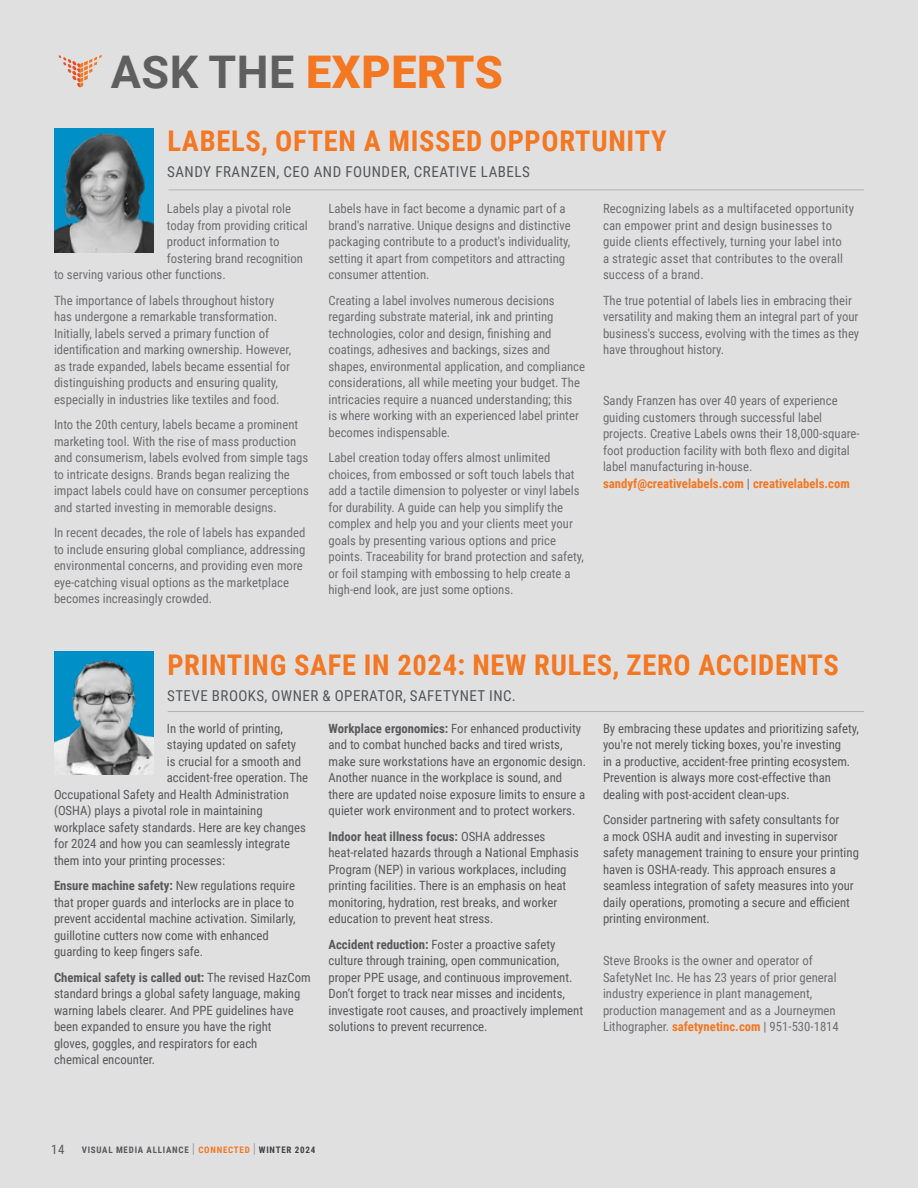
<style>
.page{position:relative;width:918px;height:1188px;background:#e1e0e1}
.page>*{position:absolute;margin:0;border:0;box-sizing:border-box;transform-origin:0 0}
._01_-_Body{font:900 45px "Roboto";letter-spacing:.015em;color:#f47722}
._01_-_Body-2{font:700 28.5px "Roboto Condensed";letter-spacing:.025em;color:#f47722}
._01_-_Body-3{font:15px "Roboto Condensed";letter-spacing:.035em;color:#53575a}
.t1{font:12.9px "Roboto Condensed";color:#58595b}
._06_-_VMA_Body{font:12.75px/16.5px "Roboto Condensed";color:#6d6e71}
._06_-_VMA_Body-2{font:12.75px/16.5px "Roboto Condensed";color:#58595b}
.t2{font:700 9px "Roboto Condensed";letter-spacing:.085em;color:#58595b}
.s1{font-weight:700;color:#605f60}
.s2{font-weight:700;color:#f47722}
.s3{font-weight:700}
.s4{font-weight:400;font-size:13.5px;color:#939598}
.s5{color:#f47722}
.s6{color:#414042}
</style>
<div class="page">
<hr style="left:168px;top:711px;width:696px;height:1px;background:#b1b4b6">
<hr style="left:168px;top:190px;width:696px;height:1px;background:#b1b4b6">
<img style="left:54px;top:129px;width:99px;height:123px">
<img style="left:54px;top:651px;width:99px;height:124px">
<svg style="left:59px;top:55px;width:43px;height:33px"></svg>
<p class="_01_-_Body" style="left:111px;top:40px;width:394px"><span class="s1">ASK THE</span> EXPERTS</p>
<p class="_01_-_Body-2" style="left:167px;top:121px;width:501px">LABELS, OFTEN A MISSED OPPORTUNITY</p>
<p class="_01_-_Body-3" style="left:167px;top:161px;width:364px">SANDY FRANZEN, CEO AND FOUNDER, CREATIVE LABELS</p>
<p class="_06_-_VMA_Body" style="left:167px;top:200px;width:126px">Labels play a pivotal role</p>
<p class="_06_-_VMA_Body" style="left:167px;top:216px;width:142px">today from providing critical</p>
<p class="_06_-_VMA_Body" style="left:167px;top:233px;width:114px">product information to</p>
<p class="_06_-_VMA_Body" style="left:167px;top:249px;width:138px">fostering brand recognition</p>
<p class="_06_-_VMA_Body" style="left:54px;top:266px;width:173px">to serving various other functions.</p>
<p class="_06_-_VMA_Body" style="left:54px;top:291px;width:239px">The importance of labels throughout history has undergone a remarkable transformation.<br>Initially, labels served a primary function of identification and marking ownership. However, as trade expanded, labels became essential for distinguishing products and ensuring quality, especially in industries like textiles and food.</p>
<p class="_06_-_VMA_Body" style="left:54px;top:416px;width:256px">Into the 20th century, labels became a prominent marketing tool. With the rise of mass production and consumerism, labels evolved from simple tags to intricate designs. Brands began realizing the impact labels could have on consumer perceptions and started investing in memorable designs.</p>
<p class="_06_-_VMA_Body" style="left:54px;top:524px;width:253px">In recent decades, the role of labels has expanded to include ensuring global compliance, addressing environmental concerns, and providing even more eye-catching visual options as the marketplace becomes increasingly crowded.</p>
<p class="_06_-_VMA_Body" style="left:328px;top:200px;width:244px">Labels have in fact become a dynamic part of a brand's narrative. Unique designs and distinctive packaging contribute to a product's individuality, setting it apart from competitors and attracting consumer attention.</p>
<p class="_06_-_VMA_Body" style="left:328px;top:291px;width:258px">Creating a label involves numerous decisions regarding substrate material, ink and printing technologies, color and design, finishing and coatings, adhesives and backings, sizes and shapes, environmental application, and compliance considerations, all while meeting your budget. The intricacies require a nuanced understanding; this<br>is where working with an experienced label printer becomes indispensable.</p>
<p class="_06_-_VMA_Body" style="left:328px;top:449px;width:257px">Label creation today offers almost unlimited choices, from embossed or soft touch labels that add a tactile dimension to polyester or vinyl labels for durability. A guide can help you simplify the complex and help you and your clients meet your goals by presenting various options and price points. Traceability for brand protection and safety, or foil stamping with embossing to help create a high-end look, are just some options.</p>
<p class="_06_-_VMA_Body" style="left:603px;top:200px;width:253px">Recognizing labels as a multifaceted opportunity can empower print and design businesses to guide clients effectively, turning your label into<br>a strategic asset that contributes to the overall success of a brand.</p>
<p class="_06_-_VMA_Body" style="left:603px;top:291px;width:258px">The true potential of labels lies in embracing their versatility and making them an integral part of your business's success, evolving with the times as they have throughout history.</p>
<p class="_06_-_VMA_Body" style="left:603px;top:392px;width:258px">Sandy Franzen has over 40 years of experience guiding customers through successful label projects. Creative Labels owns their 18,000-square&shy;foot production facility with both flexo and digital label manufacturing in-house. <span class="s2">sandyf@creativelabels.com</span> | <span class="s2">creativelabels.com</span></p>
<p class="_01_-_Body-2" style="left:167px;top:645px;width:673px">PRINTING SAFE IN 2024: NEW RULES, ZERO ACCIDENTS</p>
<p class="_01_-_Body-3" style="left:167px;top:685px;width:350px">STEVE BROOKS, OWNER &amp; OPERATOR, SAFETYNET INC.</p>
<p class="_06_-_VMA_Body-2" style="left:167px;top:720px;width:118px">In the world of printing,</p>
<p class="_06_-_VMA_Body-2" style="left:167px;top:736px;width:131px">staying updated on safety</p>
<p class="_06_-_VMA_Body-2" style="left:167px;top:753px;width:136px">is crucial for a smooth and</p>
<p class="_06_-_VMA_Body-2" style="left:167px;top:769px;width:143px">accident-free operation. The</p>
<p class="_06_-_VMA_Body-2" style="left:54px;top:786px;width:236px">Occupational Safety and Health Administration</p>
<p class="_06_-_VMA_Body-2" style="left:54px;top:802px;width:210px">(OSHA) plays a pivotal role in maintaining</p>
<p class="_06_-_VMA_Body-2" style="left:54px;top:819px;width:254px">workplace safety standards. Here are key changes</p>
<p class="_06_-_VMA_Body-2" style="left:54px;top:835px;width:238px">for 2024 and how you can seamlessly integrate</p>
<p class="_06_-_VMA_Body-2" style="left:54px;top:852px;width:173px">them into your printing processes:</p>
<p class="_06_-_VMA_Body-2" style="left:54px;top:877px;width:243px"><span class="s3">Ensure machine safety:</span> New regulations require that proper guards and interlocks are in place to prevent accidental machine activation. Similarly, guillotine cutters now come with enhanced guarding to keep fingers safe.</p>
<p class="_06_-_VMA_Body-2" style="left:54px;top:969px;width:258px"><span class="s3">Chemical safety is called out:</span> The revised HazCom standard brings a global safety language, making warning labels clearer. And PPE guidelines have been expanded to ensure you have the right<br>gloves, goggles, and respirators for each<br>chemical encounter.</p>
<p class="_06_-_VMA_Body-2" style="left:328px;top:720px;width:259px"><span class="s3">Workplace ergonomics:</span> For enhanced productivity and to combat hunched backs and tired wrists, make sure workstations have an ergonomic design.<br>Another nuance in the workplace is sound, and there are updated noise exposure limits to ensure a quieter work environment and to protect workers.</p>
<p class="_06_-_VMA_Body-2" style="left:328px;top:828px;width:252px"><span class="s3">Indoor heat illness focus:</span> OSHA addresses heat-related hazards through a National Emphasis Program (NEP) in various workplaces, including printing facilities. There is an emphasis on heat monitoring, hydration, rest breaks, and worker education to prevent heat stress.</p>
<p class="_06_-_VMA_Body-2" style="left:328px;top:936px;width:256px"><span class="s3">Accident reduction:</span> Foster a proactive safety culture through training, open communication, proper PPE usage, and continuous improvement.<br>Don’t forget to track near misses and incidents, investigate root causes, and proactively implement solutions to prevent recurrence.</p>
<p class="_06_-_VMA_Body-2" style="left:603px;top:720px;width:257px">By embracing these updates and prioritizing safety, you're not merely ticking boxes, you're investing<br>in a productive, accident-free printing ecosystem.<br>Prevention is always more cost-effective than dealing with post-accident clean-ups.</p>
<p class="_06_-_VMA_Body-2" style="left:603px;top:811px;width:257px">Consider partnering with safety consultants for<br>a mock OSHA audit and investing in supervisor safety management training to ensure your printing haven is OSHA-ready. This approach ensures a seamless integration of safety measures into your daily operations, promoting a secure and efficient printing environment.</p>
<p class="_06_-_VMA_Body" style="left:603px;top:952px;width:237px">Steve Brooks is the owner and operator of SafetyNet Inc. He has 23 years of prior general industry experience in plant management, production management and as a Journeymen Lithographer. <span class="s2">safetynetinc.com</span> | 951-530-1814</p>
<p class="t1" style="left:51px;top:1140px;width:15px">14</p>
<p class="t2" style="left:82px;top:1143px;width:235px">VISUAL MEDIA ALLIANCE <span class="s4">|</span> <span class="s5">CONNECTED</span> <span class="s4">|</span> <span class="s6">WINTER 2024</span></p>
</div>
